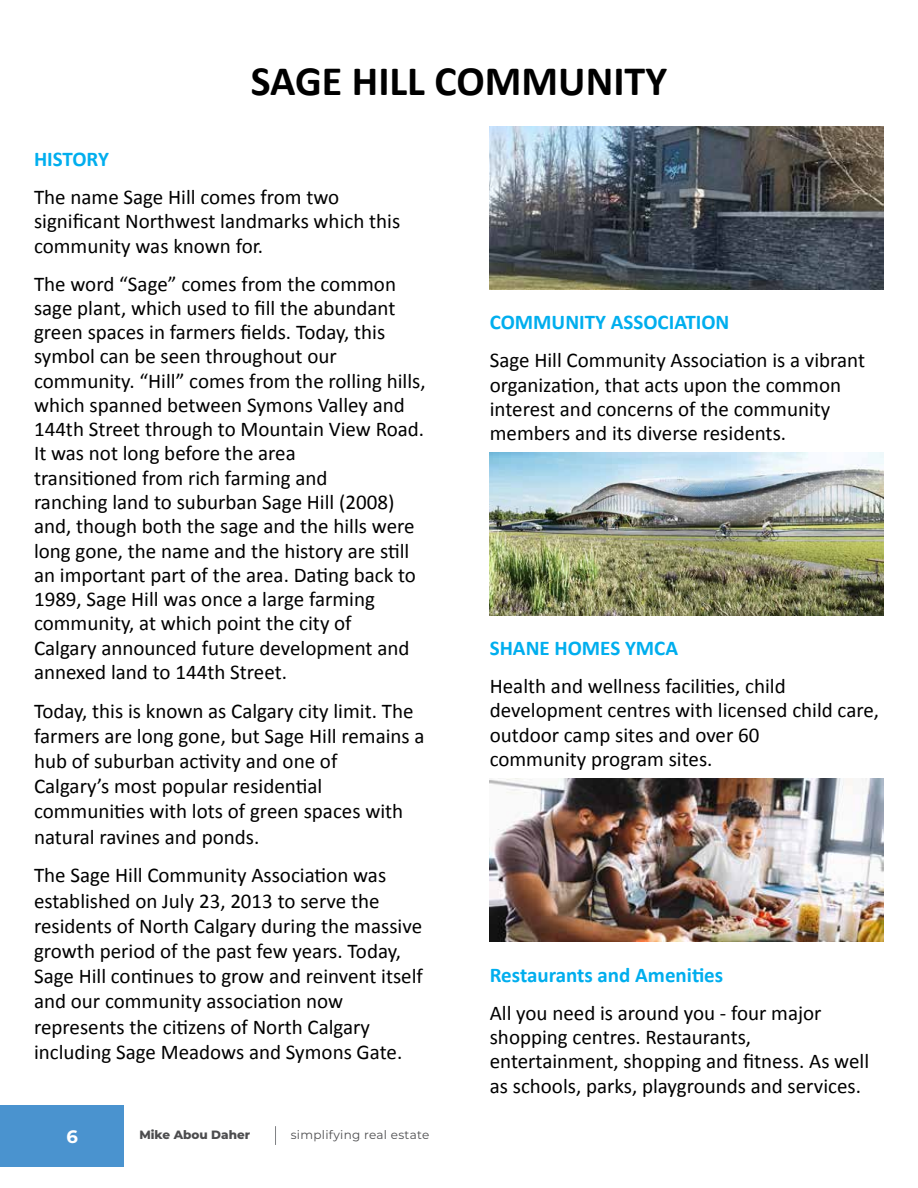
<style>
.page{position:relative;width:918px;height:1188px;background:#fff}
.page>*{position:absolute;margin:0;border:0;box-sizing:border-box;transform-origin:0 0}
.t1{font:700 42px "Calibri";color:#000}
.t2{font:21px/24.3px "Calibri";color:#000}
.t3{font:700 21px "Calibri";color:#00aeee}
.t4{font:700 18px "Montserrat";color:#fff}
.t5{font:12px "Montserrat";letter-spacing:.025em;color:#4d4d4f}
.t6{font:800 12px "Montserrat";color:#4d4d4f}
</style>
<div class="page">
<div style="left:0;top:1105px;width:123px;height:62px;background:#4a93cf"></div>
<svg style="left:275px;top:1126px;width:1px;height:19px"></svg>
<img style="left:490px;top:126px;width:394px;height:163px">
<img style="left:490px;top:452px;width:394px;height:163px">
<img style="left:490px;top:779px;width:394px;height:163px">
<h1 class="t1" style="left:251px;top:54px;width:418px">SAGE HILL COMMUNITY</h1>
<p class="t3" style="left:34px;top:146px;width:76px">HISTORY</p>
<p class="t2" style="left:34px;top:185px;width:368px">The name Sage Hill comes from two significant Northwest landmarks which this community was known for.</p>
<p class="t2" style="left:34px;top:271px;width:393px">The word “Sage” comes from the common sage plant, which used to fill the abundant green spaces in farmers fields. Today, this symbol can be seen throughout our community. “Hill” comes from the rolling hills, which spanned between Symons Valley and 144th Street through to Mountain View Road.<br>It was not long before the area<br>transitioned from rich farming and<br>ranching land to suburban Sage Hill (2008) and, though both the sage and the hills were long gone, the name and the history are still an important part of the area. Dating back to 1989, Sage Hill was once a large farming community, at which point the city of<br>Calgary announced future development and annexed land to 144th Street.</p>
<p class="t2" style="left:34px;top:698px;width:392px;line-height:25.2px">Today, this is known as Calgary city limit. The farmers are long gone, but Sage Hill remains a hub of suburban activity and one of<br>Calgary’s most popular residential communities with lots of green spaces with natural ravines and ponds.</p>
<p class="t2" style="left:34px;top:863px;width:390px;line-height:25.2px">The Sage Hill Community Association was established on July 23, 2013 to serve the residents of North Calgary during the massive growth period of the past few years. Today, Sage Hill continues to grow and reinvent itself and our community association now represents the citizens of North Calgary including Sage Meadows and Symons Gate.</p>
<p class="t4" style="left:66px;top:1124px;width:13px">6</p>
<p class="t6" style="left:139px;top:1126px;width:112px">Mike Abou Daher</p>
<p class="t5" style="left:291px;top:1127px;width:140px">simplifying real estate</p>
<p class="t3" style="left:490px;top:309px;width:241px">COMMUNITY ASSOCIATION</p>
<p class="t2" style="left:490px;top:348px;width:377px">Sage Hill Community Association is a vibrant organization, that acts upon the common interest and concerns of the community members and its diverse residents.</p>
<p class="t3" style="left:490px;top:635px;width:190px">SHANE HOMES YMCA</p>
<p class="t2" style="left:490px;top:674px;width:391px">Health and wellness facilities, child development centres with licensed child care, outdoor camp sites and over 60<br>community program sites.</p>
<p class="t3" style="left:490px;top:962px;width:235px">Restaurants and Amenities</p>
<p class="t2" style="left:490px;top:1001px;width:381px">All you need is around you - four major shopping centres. Restaurants, entertainment, shopping and fitness. As well as schools, parks, playgrounds and services.</p>
</div>
